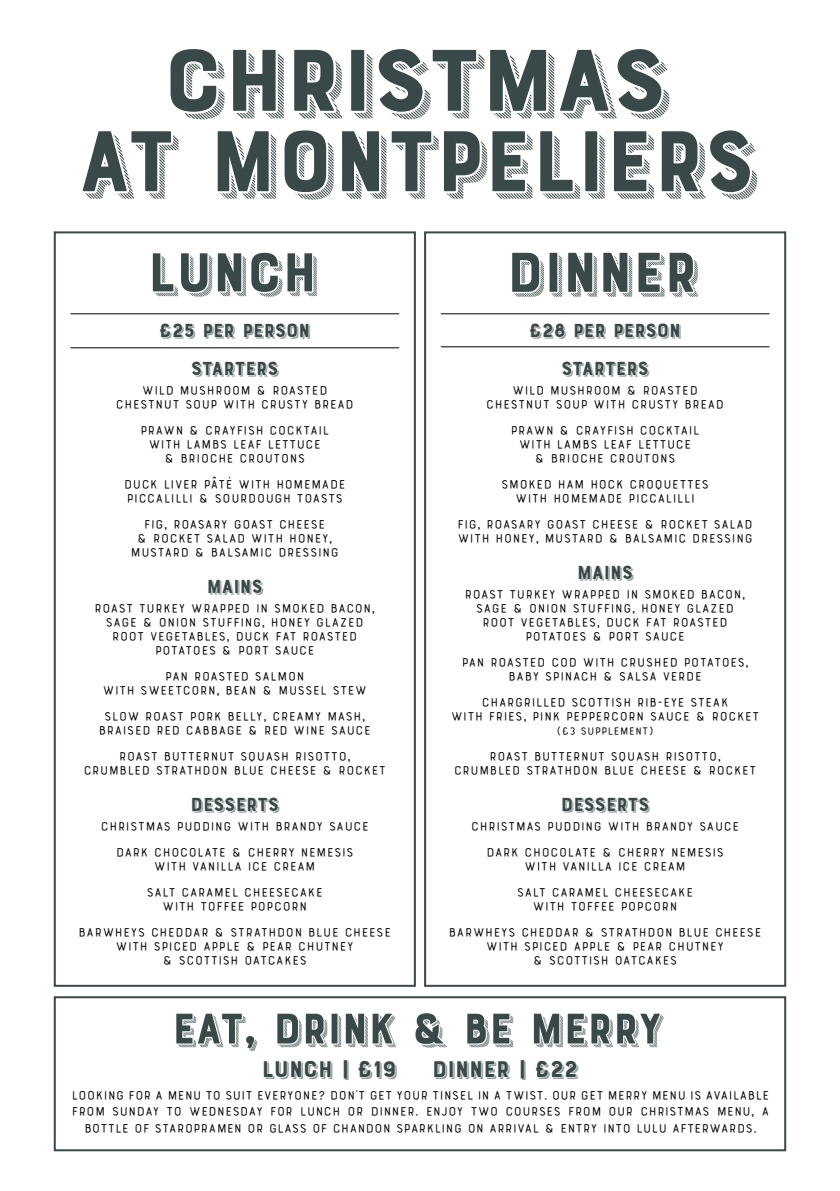
<style>
.page{position:relative;width:840px;height:1191px;background:#fff}
.page>*{position:absolute;margin:0;border:0;box-sizing:border-box;transform-origin:0 0}
.t1{font:24px "Bourton Drop Stripes B";color:#394949}
.t2{font:20px "Bourton Drop Stripes B";color:#394949}
.t3{font:700 14px/14px "Bourton Line";color:#000;text-align:center}
.t4{font:700 12px "Bourton Line";color:#000}
</style>
<div class="page">
<svg style="left:512px;top:253px;width:185px;height:44px"></svg>
<hr style="left:440px;top:346px;width:329px;height:1px;background:#000">
<hr style="left:440px;top:313px;width:329px;height:1px;background:#000">
<svg style="left:153px;top:253px;width:163px;height:44px"></svg>
<hr style="left:70px;top:347px;width:329px;height:1px;background:#000">
<hr style="left:70px;top:313px;width:329px;height:1px;background:#000">
<div style="left:54px;top:231px;width:361px;height:755px;border:2px solid #394949"></div>
<div style="left:424px;top:231px;width:361px;height:755px;border:2px solid #394949"></div>
<svg style="left:170px;top:49px;width:499px;height:70px"></svg>
<svg style="left:176px;top:1013px;width:487px;height:38px"></svg>
<div style="left:54px;top:996px;width:731px;height:155px;border:2px solid #394949"></div>
<svg style="left:83px;top:130px;width:673px;height:70px"></svg>
<h2 class="t2" style="left:159px;top:317px;width:153px">£25 PER PERSON</h2>
<h2 class="t2" style="left:191px;top:356px;width:89px">STARTERS</h2>
<p class="t3" style="left:115px;top:384px;width:240px">WILD MUSHROOM &amp; ROASTED<br>CHESTNUT SOUP WITH CRUSTY BREAD</p>
<p class="t3" style="left:140px;top:424px;width:191px">PRAWN &amp; CRAYFISH COCKTAIL<br>WITH LAMBS LEAF LETTUCE<br>&amp; BRIOCHE CROUTONS</p>
<p class="t3" style="left:124px;top:478px;width:223px;text-align:left">DUCK LIVER PÂTÉ WITH HOMEMADE<br>PICCALILLI &amp; SOURDOUGH TOASTS</p>
<p class="t3" style="left:130px;top:518px;width:210px">FIG, ROASARY GOAST CHEESE<br>&amp; ROCKET SALAD WITH HONEY,<br>MUSTARD &amp; BALSAMIC DRESSING</p>
<h2 class="t2" style="left:207px;top:574px;width:57px">MAINS</h2>
<p class="t3" style="left:94px;top:602px;width:283px">ROAST TURKEY WRAPPED IN SMOKED BACON,<br>SAGE &amp; ONION STUFFING, HONEY GLAZED<br>ROOT VEGETABLES, DUCK FAT ROASTED<br>POTATOES &amp; PORT SAUCE</p>
<p class="t3" style="left:102px;top:670px;width:266px">PAN ROASTED SALMON<br>WITH SWEETCORN, BEAN &amp; MUSSEL STEW</p>
<p class="t3" style="left:98px;top:710px;width:274px">SLOW ROAST PORK BELLY, CREAMY MASH,<br>BRAISED RED CABBAGE &amp; RED WINE SAUCE</p>
<p class="t3" style="left:83px;top:750px;width:304px">ROAST BUTTERNUT SQUASH RISOTTO,<br>CRUMBLED STRATHDON BLUE CHEESE &amp; ROCKET</p>
<h2 class="t2" style="left:190px;top:792px;width:90px">DESSERTS</h2>
<p class="t3" style="left:100px;top:814px;width:270px;line-height:26px">CHRISTMAS PUDDING WITH BRANDY SAUCE<br>DARK CHOCOLATE &amp; CHERRY NEMESIS</p>
<p class="t3" style="left:146px;top:854px;width:178px;line-height:26px">WITH VANILLA ICE CREAM<br>SALT CARAMEL CHEESECAKE</p>
<p class="t3" style="left:78px;top:894px;width:314px;line-height:26px">WITH TOFFEE POPCORN<br>BARWHEYS CHEDDAR &amp; STRATHDON BLUE CHEESE</p>
<p class="t3" style="left:115px;top:940px;width:240px">WITH SPICED APPLE &amp; PEAR CHUTNEY &amp; SCOTTISH OATCAKES</p>
<h2 class="t2" style="left:529px;top:317px;width:153px">£28 PER PERSON</h2>
<h2 class="t2" style="left:561px;top:356px;width:89px">STARTERS</h2>
<p class="t3" style="left:485px;top:384px;width:240px">WILD MUSHROOM &amp; ROASTED<br>CHESTNUT SOUP WITH CRUSTY BREAD</p>
<p class="t3" style="left:510px;top:424px;width:191px">PRAWN &amp; CRAYFISH COCKTAIL<br>WITH LAMBS LEAF LETTUCE<br>&amp; BRIOCHE CROUTONS</p>
<p class="t3" style="left:501px;top:478px;width:209px">SMOKED HAM HOCK CROQUETTES<br>WITH HOMEMADE PICCALILLI</p>
<p class="t3" style="left:457px;top:518px;width:297px;text-align:left">FIG, ROASARY GOAST CHEESE &amp; ROCKET SALAD<br>WITH HONEY, MUSTARD &amp; BALSAMIC DRESSING</p>
<h2 class="t2" style="left:577px;top:560px;width:57px">MAINS</h2>
<p class="t3" style="left:464px;top:588px;width:283px">ROAST TURKEY WRAPPED IN SMOKED BACON,<br>SAGE &amp; ONION STUFFING, HONEY GLAZED<br>ROOT VEGETABLES, DUCK FAT ROASTED<br>POTATOES &amp; PORT SAUCE</p>
<p class="t3" style="left:461px;top:656px;width:289px">PAN ROASTED COD WITH CRUSHED POTATOES,<br>BABY SPINACH &amp; SALSA VERDE</p>
<p class="t3" style="left:450px;top:696px;width:310px">CHARGRILLED SCOTTISH RIB-EYE STEAK<br>WITH FRIES, PINK PEPPERCORN SAUCE &amp; ROCKET</p>
<p class="t4" style="left:556px;top:724px;width:98px">(£3 SUPPLEMENT)</p>
<p class="t3" style="left:453px;top:750px;width:304px">ROAST BUTTERNUT SQUASH RISOTTO,<br>CRUMBLED STRATHDON BLUE CHEESE &amp; ROCKET</p>
<h2 class="t2" style="left:560px;top:792px;width:90px">DESSERTS</h2>
<p class="t3" style="left:470px;top:814px;width:270px;line-height:26px">CHRISTMAS PUDDING WITH BRANDY SAUCE<br>DARK CHOCOLATE &amp; CHERRY NEMESIS</p>
<p class="t3" style="left:516px;top:854px;width:178px;line-height:26px">WITH VANILLA ICE CREAM<br>SALT CARAMEL CHEESECAKE</p>
<p class="t3" style="left:448px;top:894px;width:314px;line-height:26px">WITH TOFFEE POPCORN<br>BARWHEYS CHEDDAR &amp; STRATHDON BLUE CHEESE</p>
<p class="t3" style="left:485px;top:940px;width:240px">WITH SPICED APPLE &amp; PEAR CHUTNEY &amp; SCOTTISH OATCAKES</p>
<h1 class="t1" style="left:262px;top:1054px;width:136px">LUNCH | £19</h1>
<h1 class="t1" style="left:432px;top:1054px;width:147px">DINNER | £22</h1>
<p class="t3" style="left:71px;top:1086px;width:699px;line-height:16.8px">LOOKING FOR A MENU TO SUIT EVERYONE? DON’T GET YOUR TINSEL IN A TWIST. OUR GET MERRY MENU IS AVAILABLE<br>FROM SUNDAY TO WEDNESDAY FOR LUNCH OR DINNER. ENJOY TWO COURSES FROM OUR CHRISTMAS MENU, A<br>BOTTLE OF STAROPRAMEN OR GLASS OF CHANDON SPARKLING ON ARRIVAL &amp; ENTRY INTO LULU AFTERWARDS.</p>
</div>
